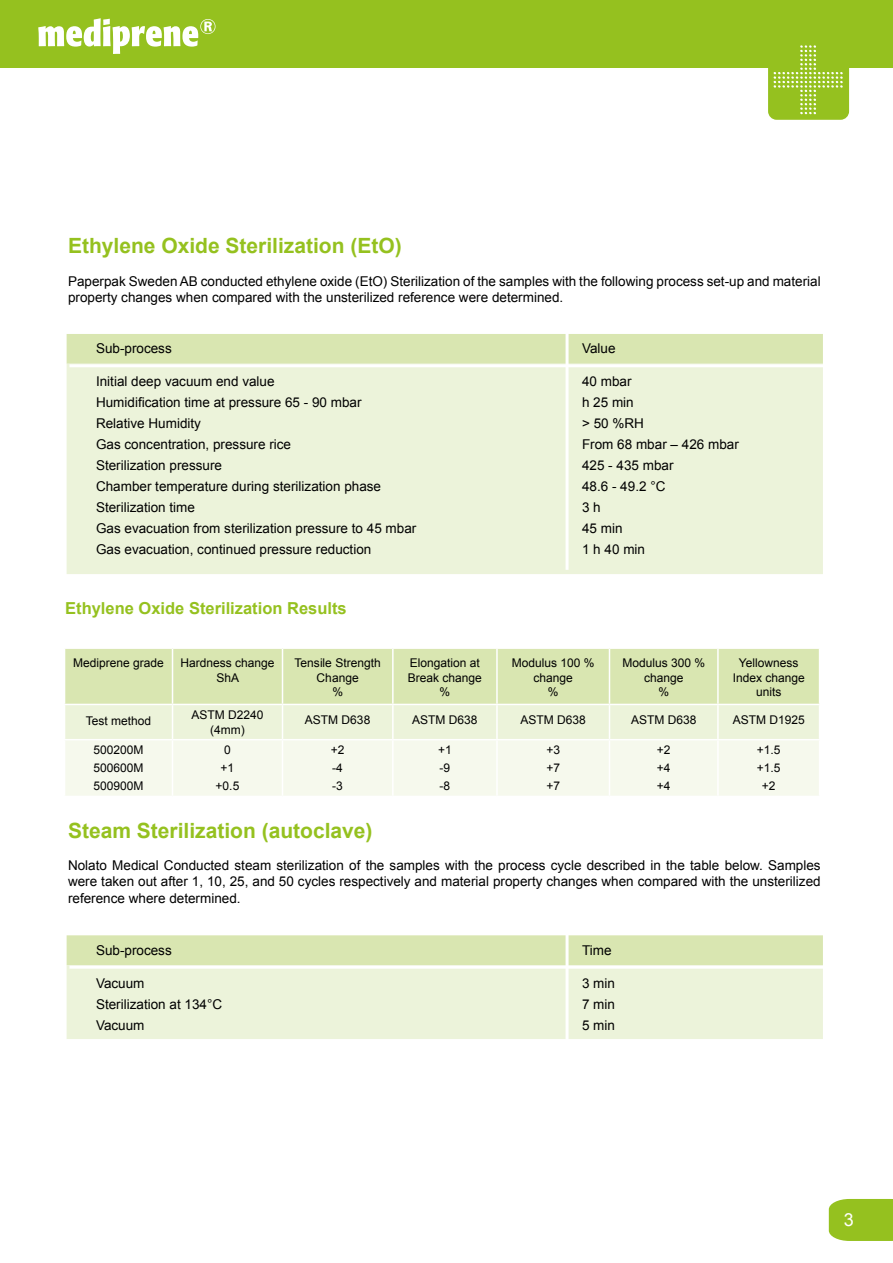
<style>
.page{position:relative;width:893px;height:1263px;background:#fff}
.page>*{position:absolute;margin:0;border:0;box-sizing:border-box;transform-origin:0 0}
.t1{font:700 21px "Arial";color:#95c11f}
.t2{font:18px "Arial";color:#fff}
.t3{font:700 16.5px "Arial";color:#95c11f}
.t4{font:13.5px/16.2px "Arial";color:#000}
.t5{font:12px/18px "Arial";color:#000;text-align:center}
</style>
<div class="page">
<div style="left:0;top:0;width:893px;height:68px;background:#95c11f"></div>
<div style="left:768px;top:39px;width:81px;height:81px;background:#95c11f;border-radius:9px"></div>
<svg style="left:773px;top:45px;width:70px;height:69px"></svg>
<div style="left:829px;top:1199px;width:64px;height:42px;background:#95c11f"></div>
<div style="left:67px;top:334px;width:756px;height:30px;background:#d9e6b1"></div>
<div style="left:67px;top:364px;width:756px;height:210px;background:#ecf3da"></div>
<hr style="left:566px;top:328px;width:3px;height:242px;background:#fff">
<hr style="left:69px;top:364px;width:770px;height:3px;background:#fff">
<svg style="left:65px;top:649px;width:754px;height:147px;background:#e8f0d2"></svg>
<hr style="left:172px;top:649px;width:1px;height:55px;background:#fff">
<hr style="left:282px;top:649px;width:1px;height:55px;background:#fff">
<hr style="left:392px;top:649px;width:2px;height:55px;background:#fff">
<hr style="left:496px;top:649px;width:2px;height:55px;background:#fff">
<hr style="left:609px;top:649px;width:1px;height:55px;background:#fff">
<hr style="left:717px;top:649px;width:2px;height:55px;background:#fff">
<hr style="left:64px;top:704px;width:109px;height:1px;background:#fff">
<hr style="left:173px;top:704px;width:109px;height:1px;background:#fff">
<hr style="left:172px;top:705px;width:1px;height:34px;background:#fff">
<hr style="left:282px;top:704px;width:111px;height:1px;background:#fff">
<hr style="left:282px;top:705px;width:1px;height:34px;background:#fff">
<hr style="left:393px;top:704px;width:104px;height:1px;background:#fff">
<hr style="left:392px;top:705px;width:2px;height:34px;background:#fff">
<hr style="left:497px;top:704px;width:112px;height:1px;background:#fff">
<hr style="left:496px;top:705px;width:2px;height:34px;background:#fff">
<hr style="left:609px;top:704px;width:109px;height:1px;background:#fff">
<hr style="left:609px;top:705px;width:1px;height:34px;background:#fff">
<hr style="left:718px;top:704px;width:102px;height:1px;background:#fff">
<hr style="left:717px;top:705px;width:2px;height:34px;background:#fff">
<hr style="left:64px;top:739px;width:109px;height:1px;background:#fff">
<hr style="left:173px;top:739px;width:109px;height:1px;background:#fff">
<hr style="left:172px;top:740px;width:1px;height:56px;background:#fff">
<hr style="left:282px;top:739px;width:111px;height:1px;background:#fff">
<hr style="left:282px;top:740px;width:1px;height:56px;background:#fff">
<hr style="left:393px;top:739px;width:104px;height:1px;background:#fff">
<hr style="left:392px;top:740px;width:2px;height:56px;background:#fff">
<hr style="left:497px;top:739px;width:112px;height:1px;background:#fff">
<hr style="left:496px;top:740px;width:2px;height:56px;background:#fff">
<hr style="left:609px;top:739px;width:109px;height:1px;background:#fff">
<hr style="left:609px;top:740px;width:1px;height:56px;background:#fff">
<hr style="left:718px;top:739px;width:102px;height:1px;background:#fff">
<hr style="left:717px;top:740px;width:2px;height:56px;background:#fff">
<div style="left:67px;top:935px;width:756px;height:30px;background:#d9e6b1"></div>
<div style="left:67px;top:965px;width:756px;height:74px;background:#ecf3da"></div>
<hr style="left:566px;top:930px;width:3px;height:241px;background:#fff">
<hr style="left:69px;top:966px;width:770px;height:3px;background:#fff">
<svg style="left:38px;top:18px;width:177px;height:36px"></svg>
<h1 class="t1" style="left:68px;top:232px;width:335px">Ethylene Oxide Sterilization (EtO)</h1>
<p class="t4" style="left:68px;top:273px;width:754px">Paperpak Sweden AB conducted ethylene oxide (EtO) Sterilization of the samples with the following process set-up and material property changes when compared with the unsterilized reference were determined.</p>
<p class="t4" style="left:96px;top:341px;width:77px">Sub-process</p>
<p class="t4" style="left:582px;top:341px;width:35px">Value</p>
<p class="t4" style="left:96px;top:374px;width:180px">Initial deep vacuum end value</p>
<p class="t4" style="left:582px;top:374px;width:51px">40 mbar</p>
<p class="t4" style="left:96px;top:395px;width:267px">Humidification time at pressure 65 - 90 mbar</p>
<p class="t4" style="left:582px;top:395px;width:53px">h 25 min</p>
<p class="t4" style="left:96px;top:416px;width:107px">Relative Humidity</p>
<p class="t4" style="left:582px;top:416px;width:63px">&gt; 50 %RH</p>
<p class="t4" style="left:96px;top:437px;width:197px">Gas concentration, pressure rice</p>
<p class="t4" style="left:582px;top:437px;width:158px">From 68 mbar – 426 mbar</p>
<p class="t4" style="left:96px;top:458px;width:128px">Sterilization pressure</p>
<p class="t4" style="left:582px;top:458px;width:93px">425 - 435 mbar</p>
<p class="t4" style="left:96px;top:479px;width:287px">Chamber temperature during sterilization phase</p>
<p class="t4" style="left:582px;top:479px;width:85px">48.6 - 49.2 °C</p>
<p class="t4" style="left:96px;top:500px;width:101px">Sterilization time</p>
<p class="t4" style="left:582px;top:500px;width:20px">3 h</p>
<p class="t4" style="left:96px;top:521px;width:322px">Gas evacuation from sterilization pressure to 45 mbar</p>
<p class="t4" style="left:582px;top:521px;width:42px">45 min</p>
<p class="t4" style="left:96px;top:542px;width:277px">Gas evacuation, continued pressure reduction</p>
<p class="t4" style="left:582px;top:542px;width:65px">1 h 40 min</p>
<p class="t3" style="left:65px;top:597px;width:283px">Ethylene Oxide Sterilization Results</p>
<p class="t5" style="left:73px;top:654px;width:92px">Mediprene grade</p>
<p class="t5" style="left:180px;top:656px;width:96px;line-height:14.4px">Hardness change<br>ShA</p>
<p class="t5" style="left:295px;top:656px;width:88px;line-height:14.4px">Tensile Strength<br>Change<br>%</p>
<p class="t5" style="left:408px;top:656px;width:76px;line-height:14.4px">Elongation at<br>Break change %</p>
<p class="t5" style="left:512px;top:656px;width:84px;line-height:14.4px">Modulus 100 % change<br>%</p>
<p class="t5" style="left:622px;top:656px;width:84px;line-height:14.4px">Modulus 300 % change<br>%</p>
<p class="t5" style="left:733px;top:656px;width:74px;line-height:14.4px">Yellowness<br>Index change units</p>
<p class="t5" style="left:86px;top:712px;width:67px">Test method</p>
<p class="t5" style="left:191px;top:708px;width:74px;line-height:14.4px">ASTM D2240 (4mm)</p>
<p class="t5" style="left:305px;top:711px;width:67px">ASTM D638</p>
<p class="t5" style="left:412px;top:711px;width:67px">ASTM D638</p>
<p class="t5" style="left:520px;top:711px;width:67px">ASTM D638</p>
<p class="t5" style="left:631px;top:711px;width:67px">ASTM D638</p>
<p class="t5" style="left:733px;top:711px;width:74px">ASTM D1925</p>
<p class="t5" style="left:93px;top:741px;width:52px;text-align:justify">500200M 500600M 500900M</p>
<p class="t5" style="left:216px;top:741px;width:25px">0<br>+1 +0.5</p>
<p class="t5" style="left:331px;top:741px;width:15px;text-align:left">+2 -4 -3</p>
<p class="t5" style="left:438px;top:741px;width:15px;text-align:left">+1 -9 -8</p>
<p class="t5" style="left:546px;top:741px;width:15px;text-align:justify">+3 +7 +7</p>
<p class="t5" style="left:657px;top:741px;width:15px;text-align:justify">+2 +4 +4</p>
<p class="t5" style="left:757px;top:741px;width:25px">+1.5 +1.5 +2</p>
<h1 class="t1" style="left:68px;top:816px;width:306px">Steam Sterilization (autoclave)</h1>
<p class="t4" style="left:68px;top:857px;width:754px;text-align:justify">Nolato Medical Conducted steam sterilization of the samples with the process cycle described in the table below. Samples were taken out after 1, 10, 25, and 50 cycles respectively and material property changes when compared with the unsterilized reference where determined.</p>
<p class="t4" style="left:96px;top:942px;width:77px">Sub-process</p>
<p class="t4" style="left:582px;top:942px;width:31px">Time</p>
<p class="t4" style="left:96px;top:975px;width:50px">Vacuum</p>
<p class="t4" style="left:582px;top:975px;width:35px">3 min</p>
<p class="t4" style="left:96px;top:996px;width:128px">Sterilization at 134°C</p>
<p class="t4" style="left:582px;top:996px;width:35px">7 min</p>
<p class="t4" style="left:96px;top:1017px;width:50px">Vacuum</p>
<p class="t4" style="left:582px;top:1017px;width:35px">5 min</p>
<h2 class="t2" style="left:844px;top:1207px;width:12px">3</h2>
</div>
